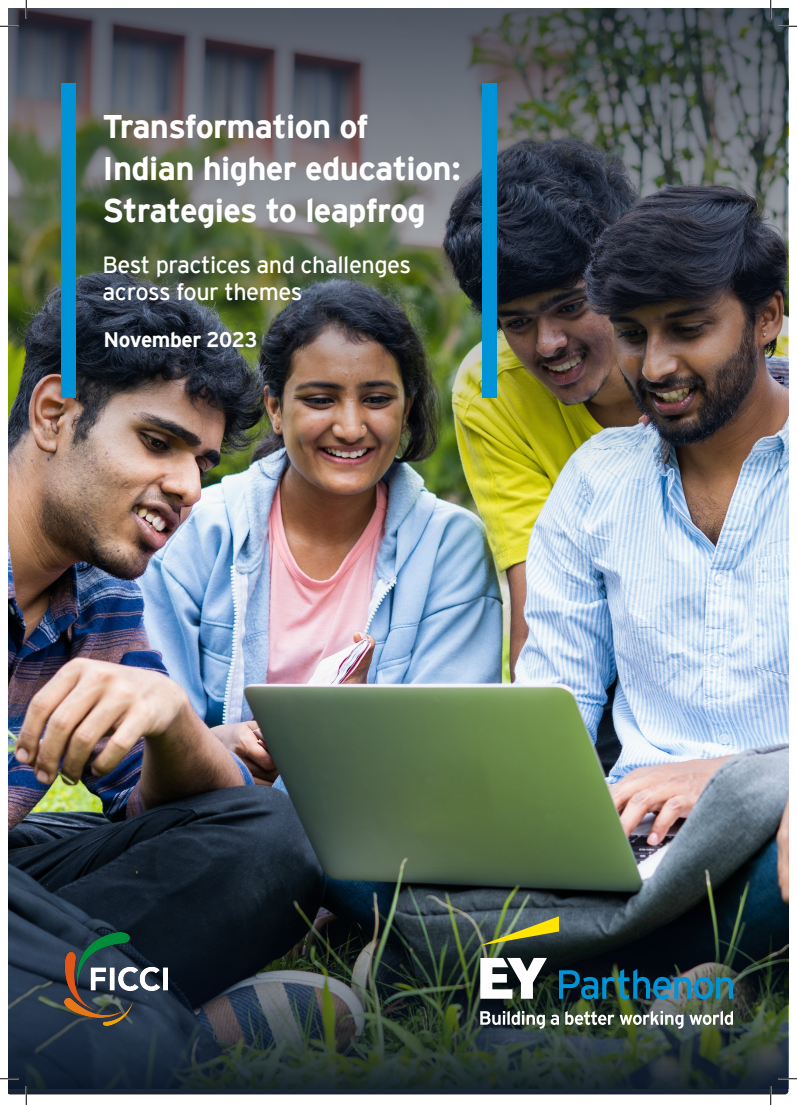
<style>
.page{position:relative;width:797px;height:1105px;background:#fff}
.page>*{position:absolute;margin:0;border:0;box-sizing:border-box;transform-origin:0 0}
.Brochure_title_RL__Cover{font:700 32.75px/42.4px "EY Interstate";letter-spacing:-.02em;color:#fff}
.Brochure_title_RL__Cover-2{font:23.38px/26.9px "EY Interstate";letter-spacing:-.02em;color:#fff}
.Brochure_title_RL__Cover-3{font:700 21px "EY Interstate";letter-spacing:-.02em;color:#fff}
</style>
<div class="page">
<img style="left:9px;top:544px;width:779px;height:327px">
<img style="left:9px;top:9px;width:779px;height:535px">
<svg style="left:9px;top:871px;width:779px;height:223px;background:#233032"></svg>
<div style="left:62px;top:83px;width:14px;height:315px;background:#0094d7"></div>
<div style="left:482px;top:83px;width:14px;height:315px;background:#0094d7"></div>
<img style="left:64px;top:933px;width:103px;height:92px">
<img style="left:559px;top:969px;width:174px;height:30px">
<svg style="left:480px;top:1011px;width:253px;height:18px"></svg>
<svg style="left:479px;top:916px;width:80px;height:30px;background:#777d43"></svg>
<svg style="left:480px;top:958px;width:67px;height:41px"></svg>
<svg style="left:0;top:25px;width:19px;height:2px"></svg>
<svg style="left:778px;top:25px;width:19px;height:2px"></svg>
<svg style="left:0;top:1078px;width:19px;height:1px"></svg>
<svg style="left:778px;top:1078px;width:19px;height:1px"></svg>
<svg style="left:25px;top:0;width:2px;height:19px"></svg>
<svg style="left:25px;top:1086px;width:2px;height:19px"></svg>
<svg style="left:770px;top:0;width:1px;height:19px"></svg>
<svg style="left:770px;top:1086px;width:1px;height:19px"></svg>
<p class="Brochure_title_RL__Cover" style="left:102px;top:103px;width:360px">Transformation of<br>Indian higher education:<br>Strategies to leapfrog</p>
<p class="Brochure_title_RL__Cover-2" style="left:102px;top:250px;width:310px">Best practices and challenges across four themes</p>
<p class="Brochure_title_RL__Cover-3" style="left:104px;top:324px;width:155px">November 2023</p>
</div>
